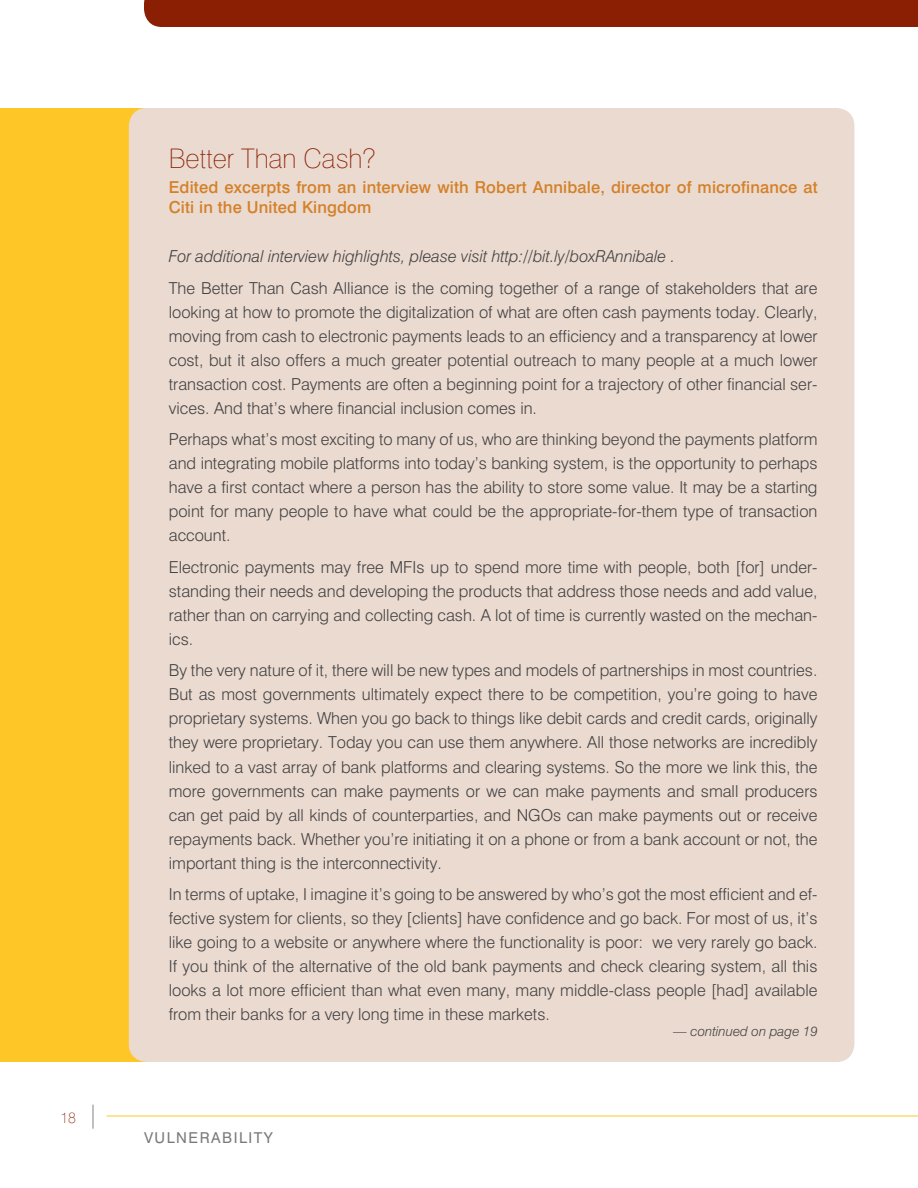
<style>
.page{position:relative;width:918px;height:1188px;background:#fff}
.page>*{position:absolute;margin:0;border:0;box-sizing:border-box;transform-origin:0 0}
.t1{font:100 27px "Swiss";color:#8a1f03}
.t2{font:300 16.5px/24px "Swiss";color:#414042;text-align:justify}
.t3{font:500 16.5px/19.5px "Swiss";letter-spacing:.01em;color:#d48028}
.t4{font:italic 300 16.5px "Swiss";color:#414042}
.t5{font:15px "Swiss";letter-spacing:.1em;color:#7a7a7a}
.t6{font:100 15px "Swiss";color:#8a1f03}
.t7{font:italic 300 13.5px "Swiss";color:#414042}
.s1{font-size:24px;color:#7a7a7a}
</style>
<div class="page">
<div style="left:144px;top:0;width:774px;height:27px;background:#8a1f03"></div>
<hr style="left:106px;top:1116px;width:812px;height:1px;background:#ffc628">
<div style="left:0;top:108px;width:167px;height:954px;background:#ffc628"></div>
<div style="left:129px;top:108px;width:725px;height:954px;background:#eadacf;border-radius:18px"></div>
<p class="t6" style="left:60px;top:1108px;width:40px">18 <span class="s1">|</span></p>
<h1 class="t1" style="left:169px;top:142px;width:208px">Better Than Cash?</h1>
<p class="t3" style="left:169px;top:178px;width:650px">Edited excerpts from an interview with Robert Annibale, director of microfinance at<br>Citi in the United Kingdom</p>
<p class="t4" style="left:169px;top:246px;width:508px">For additional interview highlights, please visit http://bit.ly/boxRAnnibale .</p>
<p class="t2" style="left:169px;top:276px;width:650px">The Better Than Cash Alliance is the coming together of a range of stakeholders that are looking at how to promote the digitalization of what are often cash payments today. Clearly, moving from cash to electronic payments leads to an efficiency and a transparency at lower cost, but it also offers a much greater potential outreach to many people at a much lower transaction cost. Payments are often a beginning point for a trajectory of other financial ser&shy;vices. And that’s where financial inclusion comes in.</p>
<p class="t2" style="left:169px;top:427px;width:650px">Perhaps what’s most exciting to many of us, who are thinking beyond the payments platform and integrating mobile platforms into today’s banking system, is the opportunity to perhaps have a first contact where a person has the ability to store some value. It may be a starting point for many people to have what could be the appropriate-for-them type of transaction account.</p>
<p class="t2" style="left:169px;top:555px;width:650px">Electronic payments may free MFIs up to spend more time with people, both [for] under&shy;standing their needs and developing the products that address those needs and add value, rather than on carrying and collecting cash. A lot of time is currently wasted on the mechan&shy;ics.</p>
<p class="t2" style="left:169px;top:658px;width:650px">By the very nature of it, there will be new types and models of partnerships in most countries.<br>But as most governments ultimately expect there to be competition, you’re going to have proprietary systems. When you go back to things like debit cards and credit cards, originally they were proprietary. Today you can use them anywhere. All those networks are incredibly linked to a vast array of bank platforms and clearing systems. So the more we link this, the more governments can make payments or we can make payments and small producers can get paid by all kinds of counterparties, and NGOs can make payments out or receive repayments back. Whether you’re initiating it on a phone or from a bank account or not, the important thing is the interconnectivity.</p>
<p class="t2" style="left:169px;top:882px;width:650px">In terms of uptake, I imagine it’s going to be answered by who’s got the most efficient and ef&shy;fective system for clients, so they [clients] have confidence and go back. For most of us, it’s like going to a website or anywhere where the functionality is poor: we very rarely go back.<br>If you think of the alternative of the old bank payments and check clearing system, all this looks a lot more efficient than what even many, many middle-class people [had] available from their banks for a very long time in these markets.</p>
<p class="t7" style="left:673px;top:1023px;width:146px">— continued on page 19</p>
<p class="t5" style="left:144px;top:1129px;width:131px">VULNERABILITY</p>
</div>
